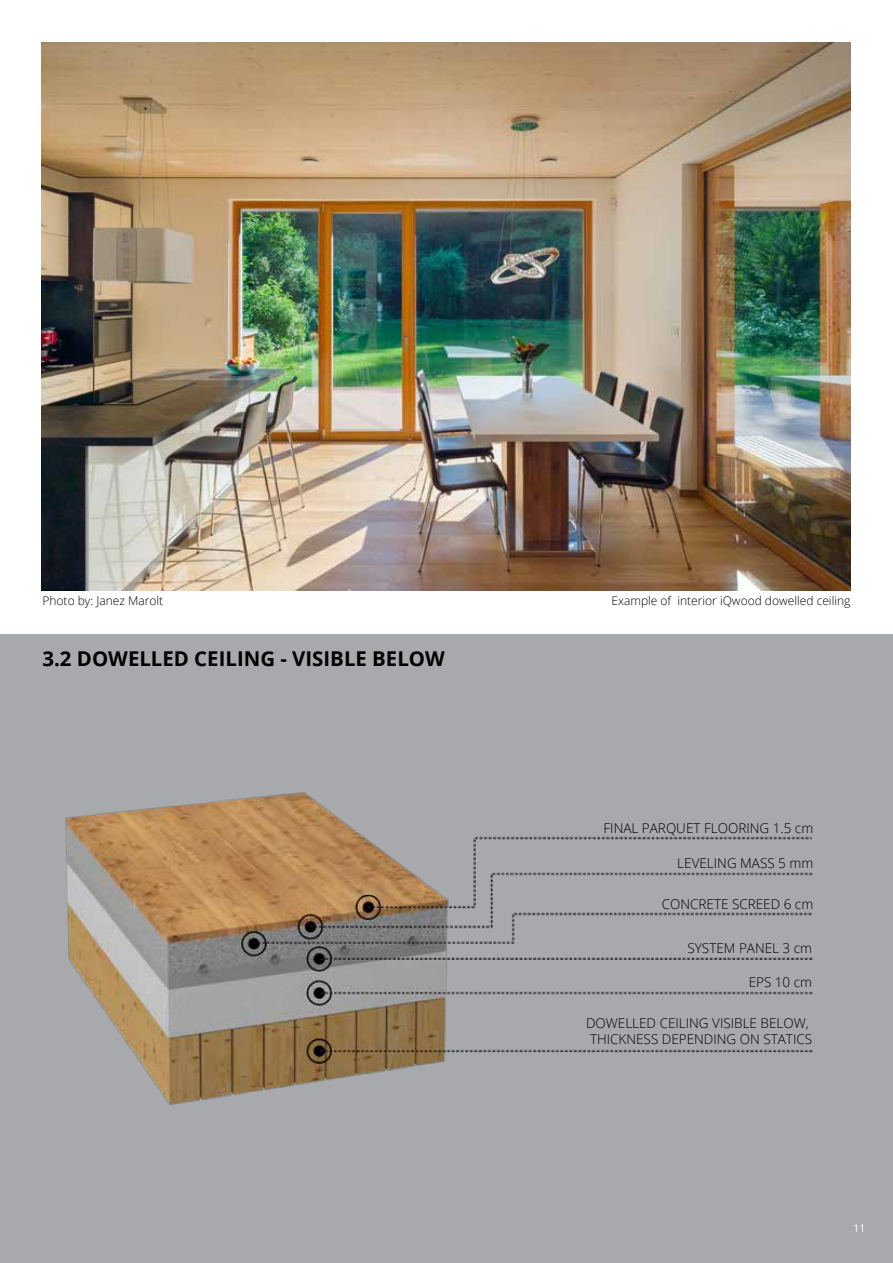
<style>
.page{position:relative;width:893px;height:1263px;background:#fff}
.page>*{position:absolute;margin:0;border:0;box-sizing:border-box;transform-origin:0 0}
.t1{font:700 20.4px "Open Sans";color:#000}
.t2{font:300 13.5px/16.2px "Open Sans";color:#000}
.t3{font:300 12px "Open Sans";color:#000}
.t4{font:10.5px "Open Sans";color:#fff}
</style>
<div class="page">
<img style="left:0;top:634px;width:893px;height:629px">
<img style="left:42px;top:43px;width:808px;height:548px">
<p class="t3" style="left:43px;top:592px;width:122px">Photo by: Janez Marolt</p>
<h1 class="t1" style="left:43px;top:644px;width:404px">3.2 DOWELLED CEILING - VISIBLE BELOW</h1>
<p class="t3" style="left:611px;top:593px;width:240px">Example of interior iQwood dowelled ceiling</p>
<p class="t2" style="left:603px;top:820px;width:211px">FINAL PARQUET FLOORING 1.5 cm</p>
<p class="t2" style="left:677px;top:854px;width:137px">LEVELING MASS 5 mm</p>
<p class="t2" style="left:662px;top:895px;width:153px">CONCRETE SCREED 6 cm</p>
<p class="t2" style="left:687px;top:940px;width:126px">SYSTEM PANEL 3 cm</p>
<p class="t2" style="left:749px;top:973px;width:65px">EPS 10 cm</p>
<p class="t2" style="left:586px;top:1015px;width:228px">DOWELLED CEILING VISIBLE BELOW,<br>THICKNESS DEPENDING ON STATICS</p>
<p class="t4" style="left:853px;top:1220px;width:14px">11</p>
</div>
